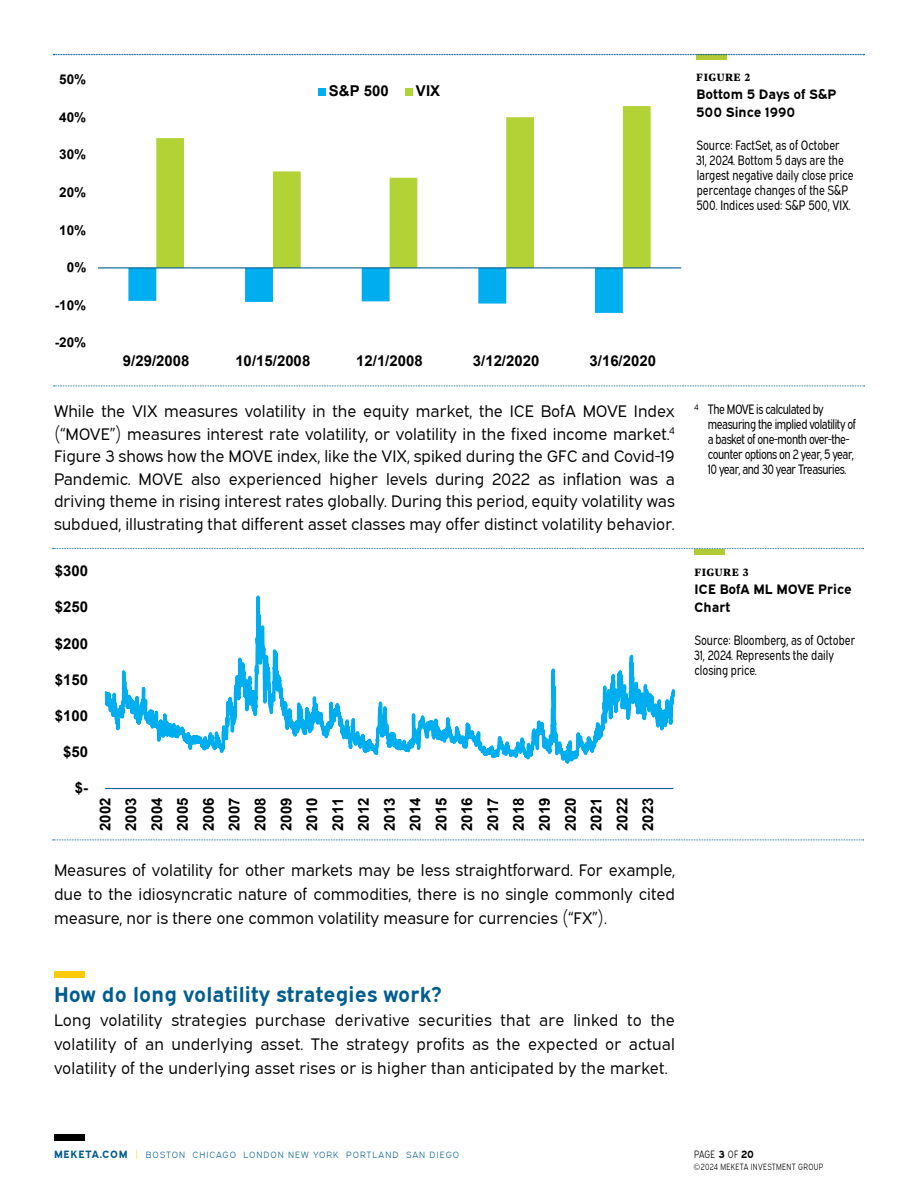
<style>
.page{position:relative;width:918px;height:1188px;background:#fff}
.page>*{position:absolute;margin:0;border:0;box-sizing:border-box;transform-origin:0 0}
.t1{font:700 21px "Expressway Rg";letter-spacing:.01em;color:#005d8f}
.t2{font:16.5px/22.5px "Expressway Bk";color:#000;text-align:justify}
.t3{font:700 15px/25.8px "Arial";color:#000;text-align:justify}
.t4{font:13.5px/15px "Expressway Cd Bk";letter-spacing:-.01em;color:#000}
.t5{font:13.5px/15px "Expressway Cd Bk";letter-spacing:-.03em;color:#000}
.t6{font:700 13.5px/18px "Expressway Rg";color:#000}
.t7{font:700 13.5px "Arial";letter-spacing:.005em;color:#000}
.t8{font:600 13.5px "Geller Text";letter-spacing:.04em;color:#000}
.t9{font:10.5px "Expressway Cd Lt";letter-spacing:.02em;color:#000}
.t10{font:9px "Expressway Lt";letter-spacing:.11em;color:#005d8f}
.t11{font:9px "Expressway Cd Lt";letter-spacing:.04em;color:#000}
.s1{font-family:"Expressway Rg";font-weight:700;font-size:10.5px}
.s2{font-family:"Expressway Cd Lt";font-size:10.5px;color:#ffcb05}
.s3{font-family:"Expressway Rg";font-weight:700}
.s4{font-family:"Expressway Lt"}
</style>
<div class="page">
<div style="left:54px;top:1134px;width:31px;height:7px;background:#000"></div>
<div style="left:694px;top:549px;width:31px;height:6px;background:#b3ca35"></div>
<div style="left:696px;top:54px;width:31px;height:6px;background:#b3ca35"></div>
<div style="left:54px;top:971px;width:31px;height:7px;background:#ffcb05"></div>
<svg style="left:54px;top:386px;width:811px;height:1px"></svg>
<svg style="left:53px;top:548px;width:811px;height:1px"></svg>
<svg style="left:53px;top:840px;width:811px;height:1px"></svg>
<svg style="left:53px;top:54px;width:812px;height:1px"></svg>
<svg style="left:128px;top:268px;width:495px;height:45px"></svg>
<svg style="left:156px;top:106px;width:495px;height:161px"></svg>
<hr style="left:98px;top:267px;width:583px;height:1px;background:#015e8f">
<div style="left:318px;top:88px;width:8px;height:7px;background:#00aeef"></div>
<div style="left:405px;top:88px;width:8px;height:7px;background:#b2d235"></div>
<svg style="left:105px;top:595px;width:569px;height:194px"></svg>
<p class="t7" style="left:59px;top:70px;width:28px">50%</p>
<p class="t7" style="left:59px;top:107px;width:28px">40%</p>
<p class="t7" style="left:59px;top:145px;width:28px">30%</p>
<p class="t7" style="left:59px;top:183px;width:28px">20%</p>
<p class="t7" style="left:59px;top:220px;width:28px">10%</p>
<p class="t7" style="left:67px;top:258px;width:21px">0%</p>
<p class="t7" style="left:55px;top:296px;width:33px">-10%</p>
<p class="t7" style="left:55px;top:333px;width:33px">-20%</p>
<p class="t3" style="left:329px;top:78px;width:61px">S&amp;P 500</p>
<p class="t3" style="left:416px;top:78px;width:26px">VIX</p>
<p class="t3" style="left:123px;top:348px;width:68px">9/29/2008</p>
<p class="t3" style="left:235px;top:348px;width:77px">10/15/2008</p>
<p class="t3" style="left:356px;top:348px;width:68px">12/1/2008</p>
<p class="t3" style="left:473px;top:348px;width:68px">3/12/2020</p>
<p class="t3" style="left:589px;top:348px;width:68px">3/16/2020</p>
<p class="t8" style="left:696px;top:67px;width:56px">figure 2</p>
<p class="t6" style="left:696px;top:84px;width:142px">Bottom 5 Days of S&amp;P<br>500 Since 1990</p>
<p class="t4" style="left:696px;top:137px;width:159px">Source: FactSet, as of October<br>31, 2024. Bottom 5 days are the largest negative daily close price percentage changes of the S&amp;P<br>500. Indices used: S&amp;P 500, VIX.</p>
<p class="t2" style="left:54px;top:400px;width:622px">While the VIX measures volatility in the equity market, the ICE BofA MOVE Index (“MOVE”) measures interest rate volatility, or volatility in the fixed income market.<sup>4<br></sup>Figure 3 shows how the MOVE index, like the VIX, spiked during the GFC and Covid-19<br>Pandemic. MOVE also experienced higher levels during 2022 as inflation was a driving theme in rising interest rates globally. During this period, equity volatility was subdued, illustrating that different asset classes may offer distinct volatility behavior.</p>
<p class="t5" style="left:708px;top:402px;width:150px;text-indent:-13px"><sup>4</sup> The MOVE is calculated by measuring the implied volatility of a basket of one-month over-the&shy;counter options on 2 year, 5 year,<br>10 year, and 30 year Treasuries.</p>
<p class="t3" style="left:55px;top:558px;width:35px">$300</p>
<p class="t3" style="left:55px;top:594px;width:35px">$250</p>
<p class="t3" style="left:55px;top:631px;width:35px">$200</p>
<p class="t3" style="left:55px;top:667px;width:35px">$150</p>
<p class="t3" style="left:55px;top:703px;width:35px">$100</p>
<p class="t3" style="left:63px;top:739px;width:27px">$50</p>
<p class="t3" style="left:75px;top:775px;width:15px">$-</p>
<p class="t3" style="left:92px;top:831px;width:35px;rotate:-90deg">2002<br>2003<br>2004<br>2005<br>2006<br>2007<br>2008<br>2009<br>2010<br>2011<br>2012<br>2013<br>2014<br>2015<br>2016<br>2017<br>2018<br>2019<br>2020<br>2021<br>2022<br>2023</p>
<p class="t2" style="left:54px;top:858px;width:623px;line-height:24px">Measures of volatility for other markets may be less straightforward. For example, due to the idiosyncratic nature of commodities, there is no single commonly cited measure, nor is there one common volatility measure for currencies (“FX”).</p>
<p class="t8" style="left:694px;top:562px;width:56px">figure 3</p>
<p class="t6" style="left:694px;top:580px;width:159px">ICE BofA ML MOVE Price<br>Chart</p>
<p class="t4" style="left:694px;top:632px;width:163px">Source: Bloomberg, as of October<br>31, 2024. Represents the daily closing price.</p>
<p class="t1" style="left:54px;top:981px;width:389px">How do long volatility strategies work?</p>
<p class="t2" style="left:54px;top:1008px;width:623px;line-height:24px">Long volatility strategies purchase derivative securities that are linked to the volatility of an underlying asset. The strategy profits as the expected or actual volatility of the underlying asset rises or is higher than anticipated by the market.</p>
<p class="t10" style="left:54px;top:1149px;width:407px"><span class="s1">MEKETA.COM</span> <span class="s2">|</span> BOSTON CHICAGO LONDON NEW YORK PORTLAND SAN DIEGO</p>
<p class="t9" style="left:694px;top:1148px;width:61px">PAGE <span class="s3">3</span> OF <span class="s3">20</span></p>
<p class="t11" style="left:694px;top:1161px;width:131px"><span class="s4">©</span>2024 MEKETA INVESTMENT GROUP</p>
</div>
